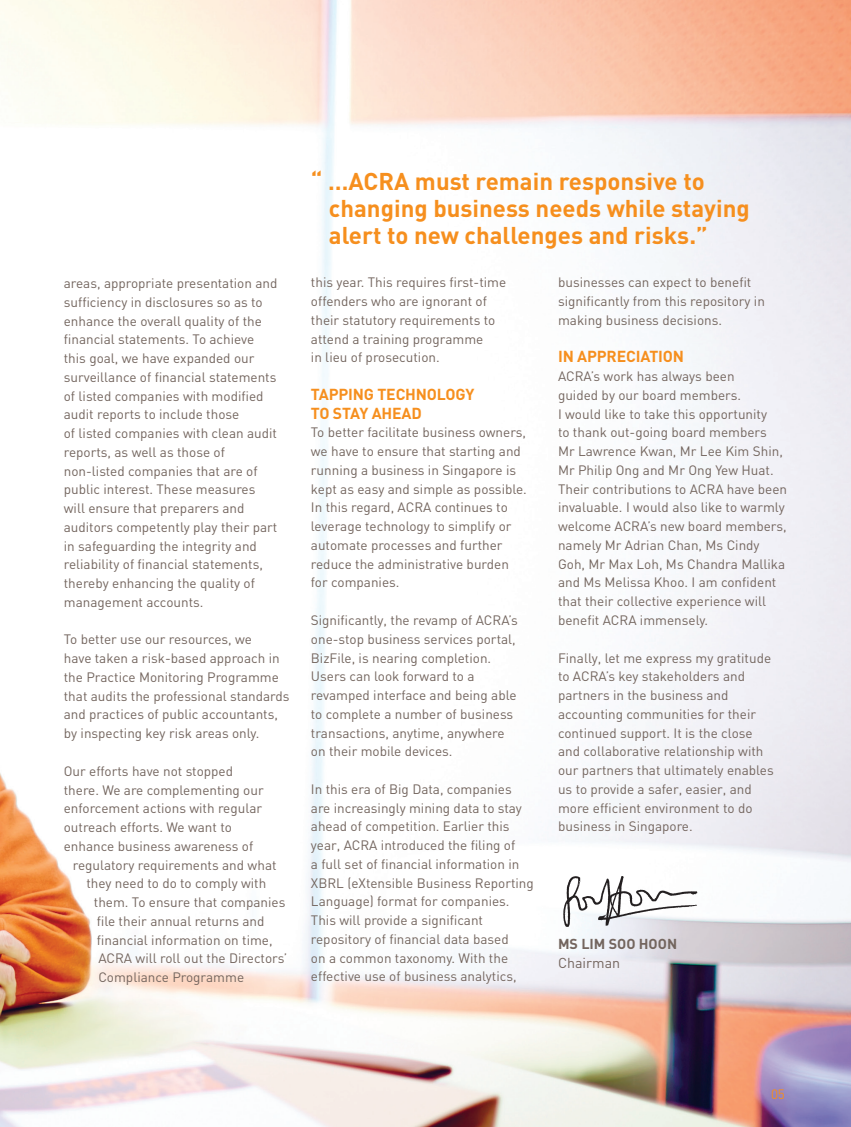
<style>
.page{position:relative;width:851px;height:1127px;background:#fff}
.page>*{position:absolute;margin:0;border:0;box-sizing:border-box;transform-origin:0 0}
.t1{font:700 24px/27px "DIN";color:#f68f1e}
.t2{font:700 15.75px/18.8px "DIN";letter-spacing:-.01em;color:#f68f1e}
.t3{font:700 14.25px "DIN";color:#73655e}
.t4{font:14.25px "DIN";color:#73655e}
.t5{font:13.5px/18.8px "DIN";color:#73655e}
.t6{font:13.5px "DIN";color:#f68f1e}
</style>
<div class="page">
<img style="left:0;top:0;width:850px;height:1127px">
<img style="left:546px;top:863px;width:157px;height:65px">
<p class="t5" style="left:64px;top:274px;width:215px">areas, appropriate presentation and sufficiency in disclosures so as to enhance the overall quality of the financial statements. To achieve this goal, we have expanded our surveillance of financial statements of listed companies with modified audit reports to include those<br>of listed companies with clean audit reports, as well as those of non-listed companies that are of public interest. These measures will ensure that preparers and auditors competently play their part in safeguarding the integrity and reliability of financial statements, thereby enhancing the quality of management accounts.</p>
<p class="t5" style="left:64px;top:630px;width:227px">To better use our resources, we<br>have taken a risk-based approach in the Practice Monitoring Programme that audits the professional standards and practices of public accountants, by inspecting key risk areas only.</p>
<p class="t5" style="left:64px;top:761px;width:171px">Our efforts have not stopped</p>
<p class="t5" style="left:64px;top:780px;width:201px">there. We are complementing our</p>
<p class="t5" style="left:64px;top:799px;width:200px">enforcement actions with regular</p>
<p class="t5" style="left:64px;top:817px;width:170px">outreach efforts. We want to</p>
<p class="t5" style="left:64px;top:836px;width:191px">enhance business awareness of</p>
<p class="t5" style="left:73px;top:855px;width:205px">regulatory requirements and what</p>
<p class="t5" style="left:86px;top:874px;width:181px">they need to do to comply with</p>
<p class="t5" style="left:94px;top:892px;width:193px">them. To ensure that companies</p>
<p class="t5" style="left:97px;top:911px;width:169px">file their annual returns and</p>
<p class="t5" style="left:97px;top:930px;width:177px">financial information on time,</p>
<p class="t5" style="left:98px;top:949px;width:190px">ACRA will roll out the Directors’</p>
<p class="t5" style="left:98px;top:967px;width:147px">Compliance Programme</p>
<h1 class="t1" style="left:329px;top:167px;width:422px;text-indent:-18px">“ …ACRA must remain responsive to changing business needs while staying alert to new challenges and risks.”</h1>
<p class="t5" style="left:311px;top:273px;width:197px">this year. This requires first-time offenders who are ignorant of their statutory requirements to attend a training programme<br>in lieu of prosecution.</p>
<p class="t2" style="left:311px;top:384px;width:165px">TAPPING TECHNOLOGY<br>TO STAY AHEAD</p>
<p class="t5" style="left:311px;top:423px;width:217px">To better facilitate business owners, we have to ensure that starting and running a business in Singapore is kept as easy and simple as possible.<br>In this regard, ACRA continues to leverage technology to simplify or automate processes and further reduce the administrative burden for companies.</p>
<p class="t5" style="left:311px;top:610px;width:208px">Significantly, the revamp of ACRA’s one-stop business services portal,<br>BizFile, is nearing completion.<br>Users can look forward to a revamped interface and being able to complete a number of business transactions, anytime, anywhere on their mobile devices.</p>
<p class="t5" style="left:311px;top:779px;width:224px">In this era of Big Data, companies are increasingly mining data to stay ahead of competition. Earlier this year, ACRA introduced the filing of<br>a full set of financial information in XBRL (eXtensible Business Reporting Language) format for companies.<br>This will provide a significant repository of financial data based<br>on a common taxonomy. With the effective use of business analytics,</p>
<p class="t5" style="left:558px;top:273px;width:208px">businesses can expect to benefit significantly from this repository in making business decisions.</p>
<p class="t2" style="left:558px;top:347px;width:127px">IN APPRECIATION</p>
<p class="t5" style="left:558px;top:367px;width:230px">ACRA’s work has always been<br>guided by our board members.<br>I would like to take this opportunity<br>to thank out-going board members<br>Mr Lawrence Kwan, Mr Lee Kim Shin, Mr Philip Ong and Mr Ong Yew Huat.<br>Their contributions to ACRA have been invaluable. I would also like to warmly welcome ACRA’s new board members, namely Mr Adrian Chan, Ms Cindy Goh, Mr Max Loh, Ms Chandra Mallika and Ms Melissa Khoo. I am confident that their collective experience will benefit ACRA immensely.</p>
<p class="t5" style="left:558px;top:648px;width:217px">Finally, let me express my gratitude to ACRA’s key stakeholders and partners in the business and accounting communities for their continued support. It is the close and collaborative relationship with our partners that ultimately enables us to provide a safer, easier, and more efficient environment to do business in Singapore.</p>
<p class="t3" style="left:558px;top:935px;width:121px">MS LIM SOO HOON</p>
<p class="t4" style="left:558px;top:954px;width:64px">Chairman</p>
<p class="t6" style="left:771px;top:1085px;width:15px">05</p>
</div>
